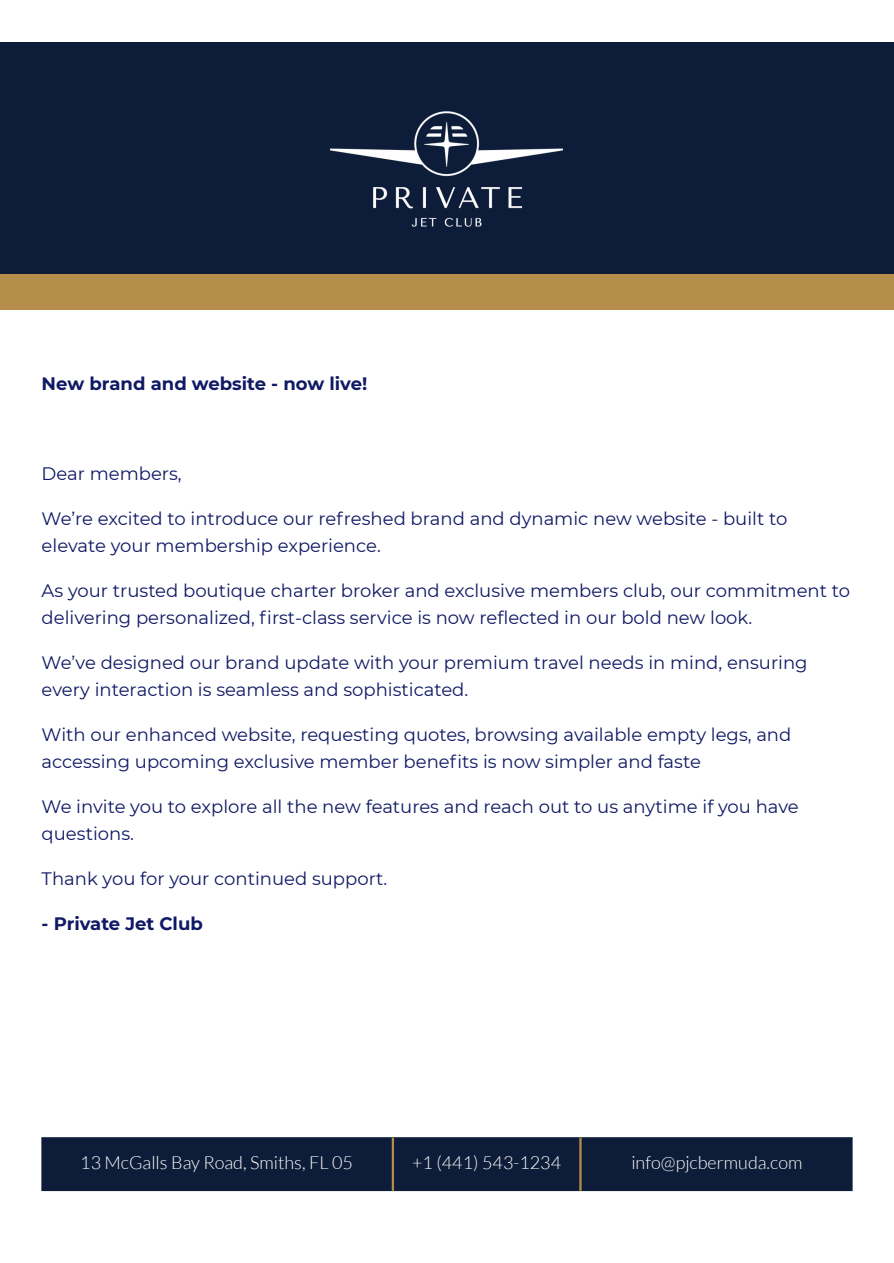
<style>
.page{position:relative;width:894px;height:1263px;background:#fff}
.page>*{position:absolute;margin:0;border:0;box-sizing:border-box;transform-origin:0 0}
.t1{font:18px/27px "Montserrat";color:#101964}
.t2{font:300 18px "Lato";color:#fff}
.t3{font:700 18px "Montserrat";color:#101964}
</style>
<div class="page">
<div style="left:0;top:42px;width:893px;height:267px;background:#0d1c38"></div>
<div style="left:0;top:274px;width:893px;height:35px;background:#b58e4b"></div>
<img style="left:331px;top:111px;width:231px;height:116px">
<div style="left:42px;top:1137px;width:810px;height:54px;background:#0d1c38"></div>
<hr style="left:391px;top:1137px;width:3px;height:54px;background:#b58e4b">
<hr style="left:579px;top:1137px;width:2px;height:54px;background:#b58e4b">
<h1 class="t3" style="left:42px;top:373px;width:327px">New brand and website - now live!</h1>
<p class="t1" style="left:42px;top:460px;width:141px">Dear members,</p>
<p class="t1" style="left:42px;top:505px;width:747px">We’re excited to introduce our refreshed brand and dynamic new website - built to elevate your membership experience.</p>
<p class="t1" style="left:42px;top:577px;width:809px">As your trusted boutique charter broker and exclusive members club, our commitment to delivering personalized, fi rst-class service is now reflected in our bold new look.</p>
<p class="t1" style="left:42px;top:649px;width:767px">We’ve designed our brand update with your premium travel needs in mind, ensuring every interaction is seamless and sophisticated.</p>
<p class="t1" style="left:42px;top:721px;width:751px">With our enhanced website, requesting quotes, browsing available empty legs, and accessing upcoming exclusive member benefits is now simpler and faste</p>
<p class="t1" style="left:42px;top:793px;width:758px">We invite you to explore all the new features and reach out to us anytime if you have questions.</p>
<p class="t1" style="left:42px;top:865px;width:347px">Thank you for your continued support.</p>
<h1 class="t3" style="left:42px;top:913px;width:163px">- Private Jet Club</h1>
<p class="t2" style="left:80px;top:1151px;width:274px">13 McGalls Bay Road, Smiths, FL 05</p>
<p class="t2" style="left:412px;top:1151px;width:150px">+1 (441) 543-1234</p>
<p class="t2" style="left:631px;top:1151px;width:172px">info@pjcbermuda.com</p>
</div>
